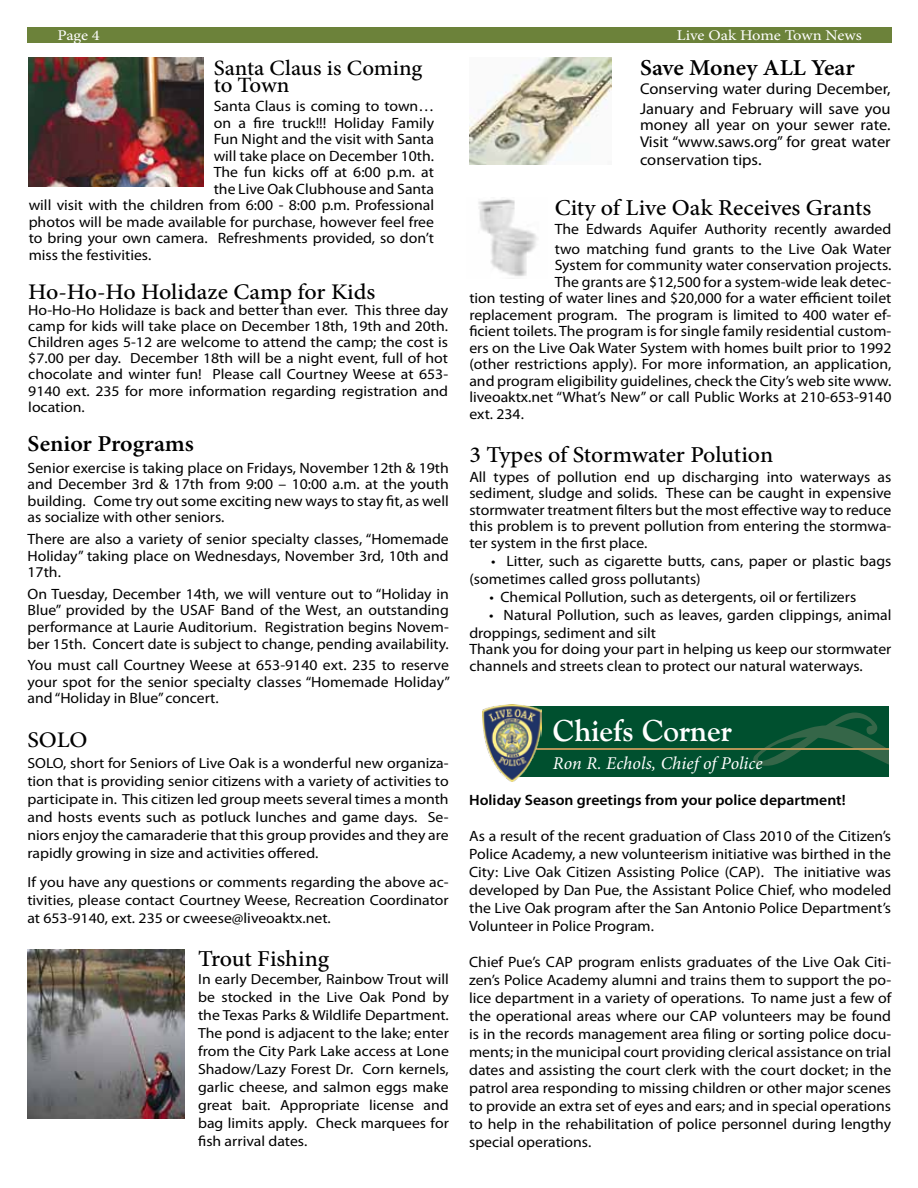
<style>
.page{position:relative;width:918px;height:1188px;background:#fff}
.page>*{position:absolute;margin:0;border:0;box-sizing:border-box;transform-origin:0 0}
.t1{font:700 30px "Goudy Old Style BT";color:#fff}
.t2{font:500 22.8px "Minion Pro";letter-spacing:-.005em;color:#000;scale:1.05 1}
.t3{font:600 22.8px "Minion Pro";color:#000;scale:1.05 1}
.t4{font:500 22.35px "Minion Pro";letter-spacing:-.005em;color:#000;scale:1.07 1}
.t5{font:500 21.9px/17.2px "Minion Pro";letter-spacing:-.005em;color:#000;scale:1.05 1}
.t6{font:italic 18px "Minion Pro";letter-spacing:.005em;color:#fff}
.t7{font:15.6px/19.5px "Myriad Pro";color:#000;scale:1.05 1}
.t8{font:15px/18px "Myriad Pro";color:#000;text-align:justify;scale:1.05 1}
.t9{font:600 15px "Myriad Pro";color:#000;scale:1.05 1}
.t10{font:14.85px "Minion Pro";letter-spacing:-.005em;color:#fff;scale:1.11 1}
.t11{font:14.7px/18px "Myriad Pro";color:#000;text-align:justify;scale:1.07 1}
.t12{font:14.7px/18px "Myriad Pro";color:#000;text-align:justify;scale:1.08 1}
.s1{font-size:16.35px}
</style>
<div class="page">
<div style="left:510px;top:706px;width:379px;height:71px;background:#00502f"></div>
<svg style="left:753px;top:713px;width:136px;height:53px"></svg>
<hr style="left:510px;top:748px;width:379px;height:2px;background:#b59659">
<div style="left:27px;top:27px;width:864px;height:15px;background:#6c823a"></div>
<img style="left:482px;top:705px;width:59px;height:77px">
<img style="left:28px;top:58px;width:175px;height:129px">
<img style="left:27px;top:950px;width:157px;height:168px">
<img style="left:469px;top:57px;width:143px;height:107px">
<img style="left:478px;top:199px;width:60px;height:80px">
<p class="t10" style="left:57px;top:25px;width:40px">Page 4</p>
<p class="t10" style="left:677px;top:25px;width:168px">Live Oak Home Town News</p>
<h3 class="t5" style="left:214px;top:59px;width:200px">Santa Claus is Coming to Town</h3>
<p class="t8" style="left:214px;top:97px;width:211px">Santa Claus is coming to town…</p>
<p class="t8" style="left:214px;top:114px;width:211px">on a fire truck!!! Holiday Family</p>
<p class="t8" style="left:214px;top:130px;width:211px">Fun Night and the visit with Santa</p>
<p class="t8" style="left:214px;top:147px;width:211px">will take place on December 10th.</p>
<p class="t8" style="left:214px;top:163px;width:211px">The fun kicks off at 6:00 p.m. at</p>
<p class="t8" style="left:214px;top:180px;width:211px">the Live Oak Clubhouse and Santa</p>
<p class="t8" style="left:29px;top:196px;width:388px">will visit with the children from 6:00 - 8:00 p.m. Professional</p>
<p class="t8" style="left:29px;top:213px;width:388px">photos will be made available for purchase, however feel free</p>
<p class="t8" style="left:29px;top:229px;width:388px">to bring your own camera. Refreshments provided, so don’t</p>
<p class="t8" style="left:29px;top:246px;width:118px">miss the festivities.</p>
<h3 class="t4" style="left:28px;top:276px;width:326px">Ho-Ho-Ho Holidaze Camp for Kids</h3>
<p class="t11" style="left:28px;top:301px;width:394px;line-height:16.2px">Ho-Ho-Ho Holidaze is back and better than ever. This three day camp for kids will take place on December 18th, 19th and 20th.<br>Children ages 5-12 are welcome to attend the camp; the cost is $7.00 per day. December 18th will be a night event, full of hot chocolate and winter fun! Please call Courtney Weese at 653- 9140 ext. 235 for more information regarding registration and location.</p>
<h2 class="t3" style="left:28px;top:428px;width:160px">Senior Programs</h2>
<p class="t8" style="left:28px;top:459px;width:403px;line-height:16.5px">Senior exercise is taking place on Fridays, November 12th &amp; 19th and December 3rd &amp; 17th from 9:00 – 10:00 a.m. at the youth building. Come try out some exciting new ways to stay fit, as well as socialize with other seniors.</p>
<p class="t8" style="left:28px;top:531px;width:403px;line-height:16.5px">There are also a variety of senior specialty classes, “Homemade Holiday” taking place on Wednesdays, November 3rd, 10th and 17th.</p>
<p class="t8" style="left:28px;top:585px;width:403px;line-height:16.5px">On Tuesday, December 14th, we will venture out to “Holiday in Blue” provided by the USAF Band of the West, an outstanding performance at Laurie Auditorium. Registration begins Novem&shy;ber 15th. Concert date is subject to change, pending availability.</p>
<p class="t8" style="left:28px;top:657px;width:404px;line-height:16.5px">You must call Courtney Weese at 653-9140 ext. 235 to reserve your spot for the senior specialty classes “Homemade Holiday” and “Holiday in Blue” concert.</p>
<h3 class="t4" style="left:27px;top:725px;width:58px">SOLO</h3>
<p class="t11" style="left:27px;top:754px;width:395px">SOLO, short for Seniors of Live Oak is a wonderful new organiza&shy;tion that is providing senior citizens with a variety of activities to participate in. This citizen led group meets several times a month and hosts events such as potluck lunches and game days. Se&shy;niors enjoy the camaraderie that this group provides and they are rapidly growing in size and activities offered.</p>
<p class="t11" style="left:27px;top:873px;width:395px">If you have any questions or comments regarding the above ac&shy;tivities, please contact Courtney Weese, Recreation Coordinator at 653-9140, ext. 235 or cweese@liveoaktx.net.</p>
<h2 class="t2" style="left:198px;top:943px;width:126px">Trout Fishing</h2>
<p class="t12" style="left:198px;top:969px;width:234px">In early December, Rainbow Trout will be stocked in the Live Oak Pond by the Texas Parks &amp; Wildlife Department.<br>The pond is adjacent to the lake; enter from the City Park Lake access at Lone Shadow/Lazy Forest Dr. Corn kernels, garlic cheese, and salmon eggs make great bait. Appropriate license and bag limits apply. Check marquees for fish arrival dates.</p>
<h2 class="t3" style="left:640px;top:52px;width:206px">Save Money ALL Year</h2>
<p class="t7" style="left:640px;top:79px;width:240px">Conserving water during December,<br>January and February will save you</p>
<p class="t7" style="left:640px;top:116px;width:240px;line-height:16.5px">money all year on your sewer rate.<br>Visit “www.saws.org” for great water</p>
<p class="t7" style="left:640px;top:149px;width:117px">conservation tips<span class="s1">.</span></p>
<h2 class="t2" style="left:555px;top:192px;width:303px">City of Live Oak Receives Grants</h2>
<p class="t8" style="left:555px;top:219px;width:322px;line-height:19.5px">The Edwards Aquifer Authority recently awarded two matching fund grants to the Live Oak Water</p>
<p class="t8" style="left:555px;top:256px;width:322px">System for community water conservation projects.</p>
<p class="t8" style="left:555px;top:272px;width:322px">The grants are $12,500 for a system-wide leak detec-</p>
<p class="t8" style="left:469px;top:289px;width:404px">tion testing of water lines and $20,000 for a water efficient toilet</p>
<p class="t8" style="left:469px;top:305px;width:404px">replacement program. The program is limited to 400 water ef-</p>
<p class="t8" style="left:469px;top:322px;width:403px">ficient toilets. The program is for single family residential custom-</p>
<p class="t8" style="left:469px;top:338px;width:404px">ers on the Live Oak Water System with homes built prior to 1992</p>
<p class="t8" style="left:469px;top:355px;width:403px">(other restrictions apply). For more information, an application,</p>
<p class="t8" style="left:469px;top:371px;width:403px">and program eligibility guidelines, check the City’s web site www.</p>
<p class="t8" style="left:469px;top:388px;width:403px">liveoaktx.net “What’s New” or call Public Works at 210-653-9140</p>
<p class="t8" style="left:469px;top:404px;width:54px">ext. 234.</p>
<h2 class="t2" style="left:469px;top:439px;width:291px">3 Types of Stormwater Polution</h2>
<p class="t8" style="left:469px;top:468px;width:404px;line-height:16.5px">All types of pollution end up discharging into waterways as sediment, sludge and solids. These can be caught in expensive stormwater treatment filters but the most effective way to reduce this problem is to prevent pollution from entering the stormwa&shy;ter system in the first place.</p>
<p class="t8" style="left:469px;top:551px;width:404px;text-indent:22px">• Litter, such as cigarette butts, cans, paper or plastic bags (sometimes called gross pollutants)</p>
<p class="t8" style="left:489px;top:587px;width:351px">• Chemical Pollution, such as detergents, oil or fertilizers</p>
<p class="t8" style="left:469px;top:605px;width:404px;text-indent:20px">• Natural Pollution, such as leaves, garden clippings, animal droppings, sediment and silt</p>
<p class="t8" style="left:469px;top:641px;width:404px;line-height:16.5px">Thank you for doing your part in helping us keep our stormwater channels and streets clean to protect our natural waterways.</p>
<h1 class="t1" style="left:553px;top:712px;width:181px">Chiefs Corner</h1>
<p class="t6" style="left:553px;top:751px;width:211px">Ron R. Echols, Chief of Police</p>
<p class="t9" style="left:469px;top:790px;width:360px">Holiday Season greetings from your police department!</p>
<p class="t8" style="left:469px;top:826px;width:403px">As a result of the recent graduation of Class 2010 of the Citizen’s Police Academy, a new volunteerism initiative was birthed in the City: Live Oak Citizen Assisting Police (CAP). The initiative was developed by Dan Pue, the Assistant Police Chief, who modeled the Live Oak program after the San Antonio Police Department’s Volunteer in Police Program.</p>
<p class="t8" style="left:469px;top:952px;width:404px">Chief Pue’s CAP program enlists graduates of the Live Oak Citi&shy;zen’s Police Academy alumni and trains them to support the po&shy;lice department in a variety of operations. To name just a few of the operational areas where our CAP volunteers may be found is in the records management area filing or sorting police docu&shy;ments; in the municipal court providing clerical assistance on trial dates and assisting the court clerk with the court docket; in the patrol area responding to missing children or other major scenes to provide an extra set of eyes and ears; and in special operations to help in the rehabilitation of police personnel during lengthy special operations.</p>
</div>
